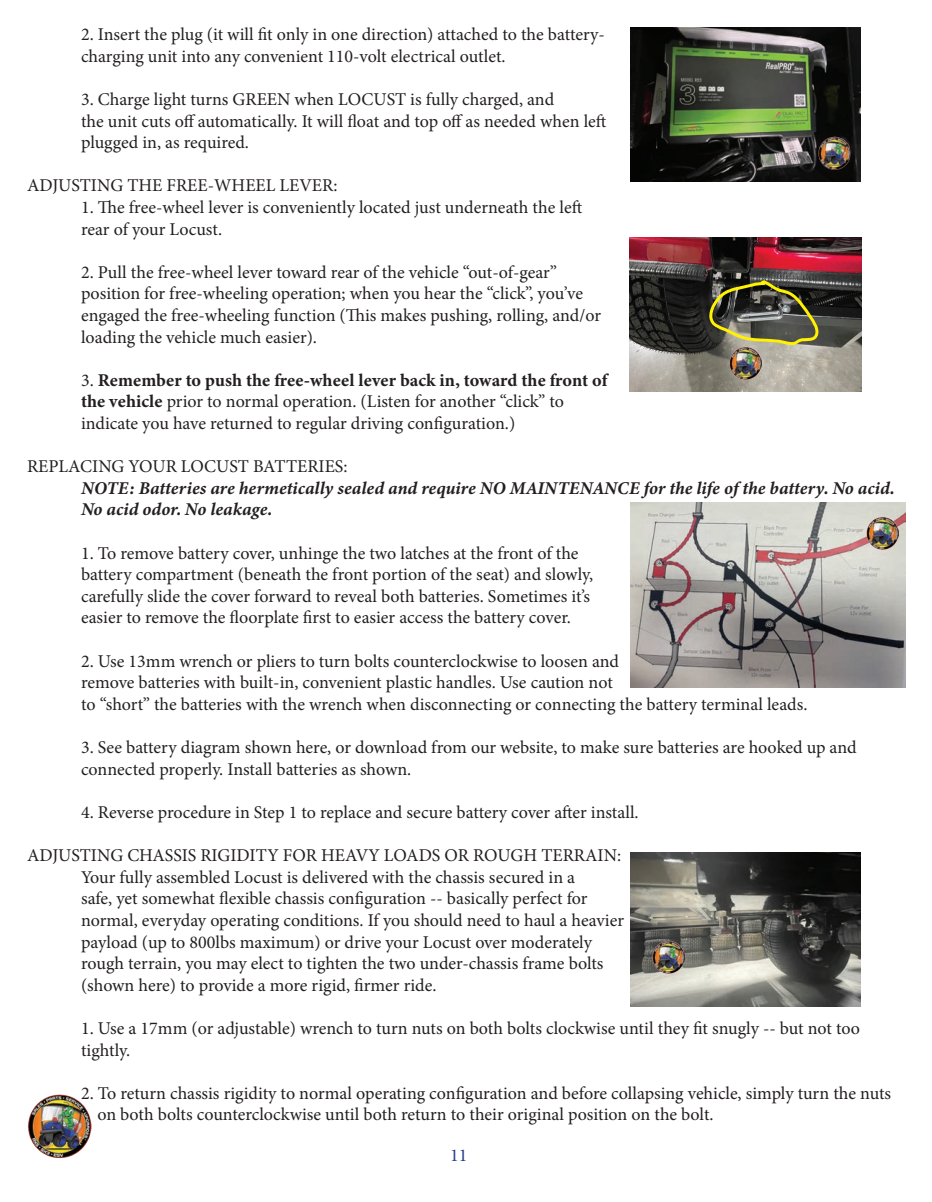
<style>
.page{position:relative;width:932px;height:1202px;background:#fff}
.page>*{position:absolute;margin:0;border:0;box-sizing:border-box;transform-origin:0 0}
.t1{font:18px/21.6px "Minion Pro";color:#231f20}
.t2{font:italic 18px/21.6px "Minion Variable Concept";color:#231f20}
.t3{font:18px "Minion Variable Concept";color:#231f20}
.t4{font:18px "Minion Pro";color:#253f8e}
.s1{font-family:"Minion Pro"}
.s2{font-family:"Minion Variable Concept"}
</style>
<div class="page">
<img style="left:630px;top:27px;width:230px;height:154px">
<img style="left:630px;top:237px;width:231px;height:155px">
<img style="left:709px;top:277px;width:112px;height:69px">
<img style="left:630px;top:503px;width:275px;height:184px">
<img style="left:630px;top:852px;width:231px;height:154px">
<img style="left:818px;top:136px;width:32px;height:33px">
<img style="left:866px;top:516px;width:32px;height:34px">
<img style="left:652px;top:940px;width:32px;height:33px">
<img style="left:27px;top:1094px;width:64px;height:65px">
<img style="left:729px;top:347px;width:32px;height:33px">
<p class="t1" style="left:81px;top:24px;width:525px">2. Insert the plug (it will fit only in one direction) attached to the battery&shy;charging unit into any convenient 110-volt electrical outlet.</p>
<p class="t1" style="left:81px;top:88px;width:527px">3. Charge light turns GREEN when LOCUST is fully charged, and<br>the unit cuts off automatically. It will float and top off as needed when left plugged in, as required.</p>
<p class="t1" style="left:27px;top:175px;width:312px">ADJUSTING THE FREE-WHEEL LEVER:</p>
<p class="t1" style="left:81px;top:196px;width:503px">1. The free-wheel lever is conveniently located just underneath the left rear of your Locust.</p>
<p class="t1" style="left:81px;top:261px;width:521px">2. Pull the free-wheel lever toward rear of the vehicle “out-of-gear” position for free-wheeling operation; when you hear the “click”, you’ve engaged the free-wheeling function (This makes pushing, rolling, and/or loading the vehicle much easier).</p>
<p class="t3" style="left:81px;top:367px;width:528px"><span class="s1">3.</span> Remember to push the free-wheel lever back in, toward the front of</p>
<p class="t1" style="left:81px;top:391px;width:484px"><span class="s2">the vehicle</span> prior to normal operation. (Listen for another “click” to indicate you have returned to regular driving configuration.)</p>
<p class="t1" style="left:27px;top:456px;width:322px">REPLACING YOUR LOCUST BATTERIES:</p>
<p class="t2" style="left:81px;top:477px;width:815px">NOTE: Batteries are hermetically sealed and require NO MAINTENANCE for the life of the battery. No acid.<br>No acid odor. No leakage.</p>
<p class="t1" style="left:81px;top:542px;width:514px">1. To remove battery cover, unhinge the two latches at the front of the battery compartment (beneath the front portion of the seat) and slowly, carefully slide the cover forward to reveal both batteries. Sometimes it’s easier to remove the floorplate first to easier access the battery cover.</p>
<p class="t1" style="left:81px;top:650px;width:728px">2. Use 13mm wrench or pliers to turn bolts counterclockwise to loosen and<br>remove batteries with built-in, convenient plastic handles. Use caution not<br>to “short” the batteries with the wrench when disconnecting or connecting the battery terminal leads.</p>
<p class="t1" style="left:81px;top:736px;width:777px">3. See battery diagram shown here, or download from our website, to make sure batteries are hooked up and connected properly. Install batteries as shown.</p>
<p class="t1" style="left:81px;top:801px;width:559px">4. Reverse procedure in Step 1 to replace and secure battery cover after install.</p>
<p class="t1" style="left:81px;top:844px;width:544px;text-indent:-54px">ADJUSTING CHASSIS RIGIDITY FOR HEAVY LOADS OR ROUGH TERRAIN:<br>Your fully assembled Locust is delivered with the chassis secured in a<br>safe, yet somewhat flexible chassis configuration -- basically perfect for normal, everyday operating conditions. If you should need to haul a heavier payload (up to 800lbs maximum) or drive your Locust over moderately rough terrain, you may elect to tighten the two under-chassis frame bolts (shown here) to provide a more rigid, firmer ride.</p>
<p class="t1" style="left:81px;top:1017px;width:780px">1. Use a 17mm (or adjustable) wrench to turn nuts on both bolts clockwise until they fit snugly -- but not too tightly.</p>
<p class="t1" style="left:97px;top:1082px;width:795px;text-indent:-16px">2. To return chassis rigidity to normal operating configuration and before collapsing vehicle, simply turn the nuts on both bolts counterclockwise until both return to their original position on the bolt.</p>
<p class="t4" style="left:450px;top:1143px;width:19px">11</p>
</div>
